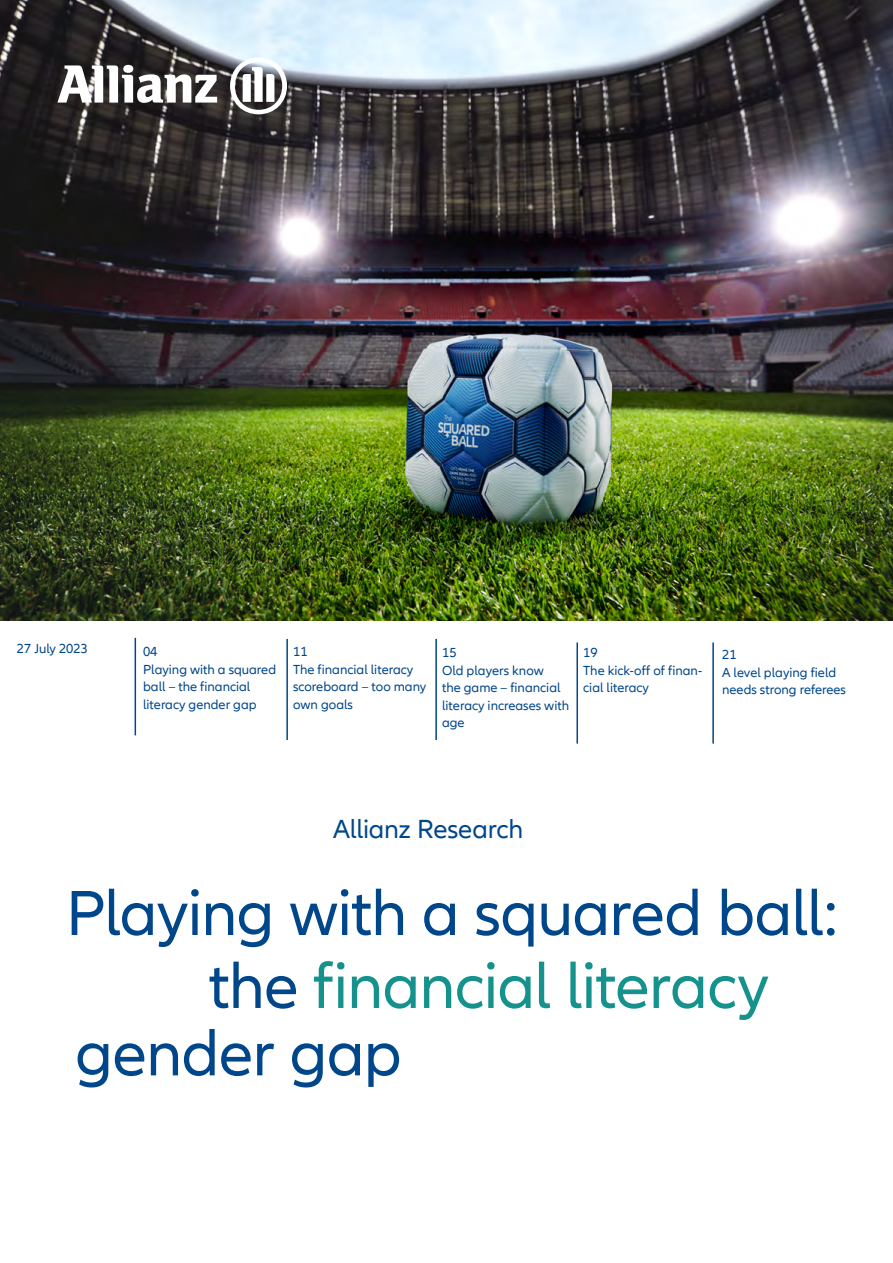
<style>
.page{position:relative;width:893px;height:1263px;background:#fff}
.page>*{position:absolute;margin:0;border:0;box-sizing:border-box;transform-origin:0 0}
.t1{font:66px/72.9px "Allianz Neo";letter-spacing:-.015em;color:#00468b}
.t2{font:27px "Allianz Neo";letter-spacing:-.01em;color:#00468b}
.t3{font:13.5px/17.5px "Allianz Neo";color:#00468b}
.s1{color:#15928d}
</style>
<div class="page">
<img style="left:0;top:0;width:893px;height:621px">
<hr style="left:286px;top:639px;width:2px;height:101px;background:#00468b">
<hr style="left:135px;top:638px;width:1px;height:97px;background:#00468b">
<hr style="left:435px;top:639px;width:2px;height:101px;background:#00468b">
<hr style="left:712px;top:642px;width:2px;height:101px;background:#00468b">
<hr style="left:576px;top:642px;width:2px;height:101px;background:#00468b">
<svg style="left:57px;top:65px;width:160px;height:38px"></svg>
<svg style="left:230px;top:57px;width:57px;height:57px"></svg>
<p class="t3" style="left:17px;top:640px;width:73px">27 July 2023</p>
<p class="t3" style="left:143px;top:643px;width:135px">04<br>Playing with a squared ball – the financial literacy gender gap</p>
<p class="t3" style="left:293px;top:643px;width:135px">11<br>The financial literacy scoreboard – too many own goals</p>
<p class="t3" style="left:442px;top:644px;width:129px">15<br>Old players know<br>the game – financial literacy increases with age</p>
<p class="t3" style="left:583px;top:644px;width:120px">19<br>The kick-off of finan&shy;cial literacy</p>
<p class="t3" style="left:722px;top:646px;width:125px">21<br>A level playing field needs strong referees</p>
<h2 class="t2" style="left:333px;top:813px;width:192px">Allianz Research</h2>
<h1 class="t1" style="left:209px;top:878px;width:631px;text-indent:-143px">Playing with a squared ball: the <span class="s1">financial literacy</span></h1>
<h1 class="t1" style="left:75px;top:1019px;width:328px">gender gap</h1>
</div>
